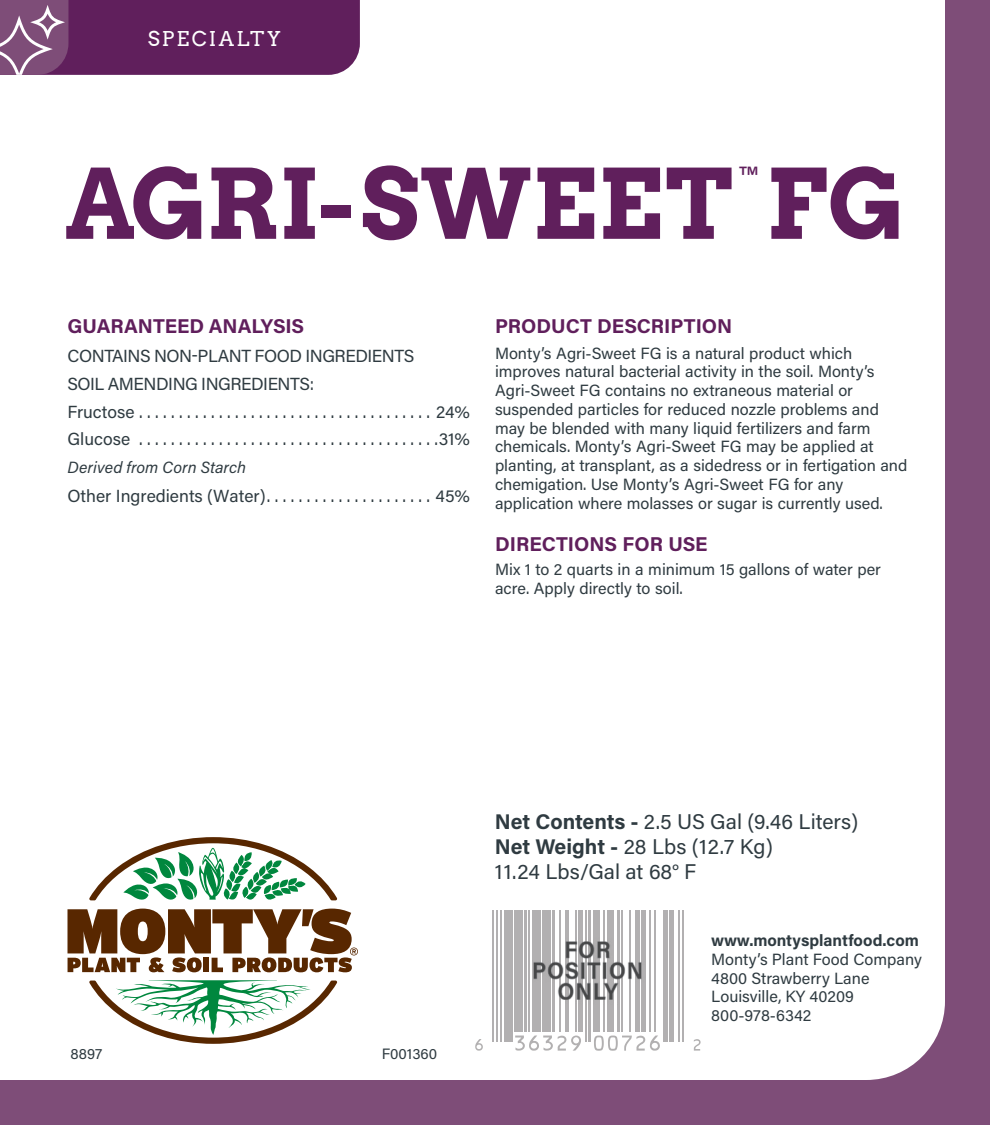
<style>
.page{position:relative;width:990px;height:1125px;background:#7e4d78}
.page>*{position:absolute;margin:0;border:0;box-sizing:border-box;transform-origin:0 0}
.t1{font:700 96.25px "Arvo";letter-spacing:.01em;color:#601f5c}
.t2{font:35px "Acumin Pro";color:#601f5c}
.t3{font:21.25px/25px "Acumin Pro";letter-spacing:.005em;color:#2f3b41}
.t4{font:20.5px "Arvo";letter-spacing:.105em;color:#fff}
.t5{font:700 20px "Acumin Pro";color:#601f5c}
.t6{font:17.5px "Acumin Pro";color:#2f3b41}
.t7{font:17.5px "Acumin Pro";letter-spacing:-.025em;color:#2f3b41}
.t8{font:17.5px "Acumin Pro";letter-spacing:-.005em;color:#2f3b41}
.t9{font:16.25px/18.8px "Acumin Pro";color:#2f3b41}
.t10{font:italic 16.25px "Acumin Pro";color:#2f3b41}
.t11{font:15px "Acumin Pro";color:#2f3b41}
.s1{font-weight:700}
</style>
<div class="page">
<div style="left:0;top:0;width:945px;height:1080px;background:#fff"></div>
<svg style="left:89px;top:837px;width:249px;height:65px;background:#b8cebb"></svg>
<svg style="left:68px;top:909px;width:290px;height:63px;background:#93735a"></svg>
<svg style="left:89px;top:980px;width:249px;height:64px;background:#c9d6c8"></svg>
<svg style="left:0;top:0;width:360px;height:75px"></svg>
<img style="left:475px;top:910px;width:226px;height:141px">
<p class="t4" style="left:148px;top:27px;width:134px">SPECIALTY</p>
<p class="t1" style="left:65px;top:144px;width:841px">AGRI-SWEET FG</p>
<p class="t2" style="left:740px;top:155px;width:18px">™</p>
<p class="t5" style="left:68px;top:312px;width:238px">GUARANTEED ANALYSIS</p>
<p class="t7" style="left:68px;top:343px;width:348px">CONTAINS NON-PLANT FOOD INGREDIENTS</p>
<p class="t7" style="left:68px;top:372px;width:248px">SOIL AMENDING INGREDIENTS:</p>
<p class="t8" style="left:68px;top:400px;width:404px">Fructose . . . . . . . . . . . . . . . . . . . . . . . . . . . . . . . . . . . . . 24%</p>
<p class="t6" style="left:68px;top:427px;width:404px">Glucose . . . . . . . . . . . . . . . . . . . . . . . . . . . . . . . . . . . . . 31%</p>
<p class="t10" style="left:68px;top:456px;width:180px">Derived from Corn Starch</p>
<p class="t6" style="left:68px;top:483px;width:404px">Other Ingredients (Water) . . . . . . . . . . . . . . . . . . . . . 45%</p>
<p class="t5" style="left:495px;top:312px;width:239px">PRODUCT DESCRIPTION</p>
<p class="t9" style="left:495px;top:343px;width:414px">Monty’s Agri-Sweet FG is a natural product which improves natural bacterial activity in the soil. Monty’s Agri-Sweet FG contains no extraneous material or suspended particles for reduced nozzle problems and may be blended with many liquid fertilizers and farm chemicals. Monty’s Agri-Sweet FG may be applied at planting, at transplant, as a sidedress or in fertigation and chemigation. Use Monty’s Agri-Sweet FG for any application where molasses or sugar is currently used.</p>
<p class="t5" style="left:495px;top:530px;width:214px">DIRECTIONS FOR USE</p>
<p class="t9" style="left:495px;top:559px;width:387px">Mix 1 to 2 quarts in a minimum 15 gallons of water per acre. Apply directly to soil.</p>
<p class="t11" style="left:71px;top:1044px;width:33px">8897</p>
<p class="t11" style="left:382px;top:1044px;width:57px">F001360</p>
<p class="t3" style="left:495px;top:808px;width:365px"><span class="s1">Net Contents -</span> 2.5 US Gal (9.46 Liters)<br><span class="s1">Net Weight -</span> 28 Lbs (12.7 Kg)</p>
<p class="t3" style="left:495px;top:858px;width:203px">11. 24 Lbs/Gal at 68° F</p>
<p class="t9" style="left:711px;top:930px;width:212px"><span class="s1">www.montysplantfood.com<br></span>Monty’s Plant Food Company<br>4800 Strawberry Lane<br>Louisville, KY 40209<br>800-978-6342</p>
</div>
